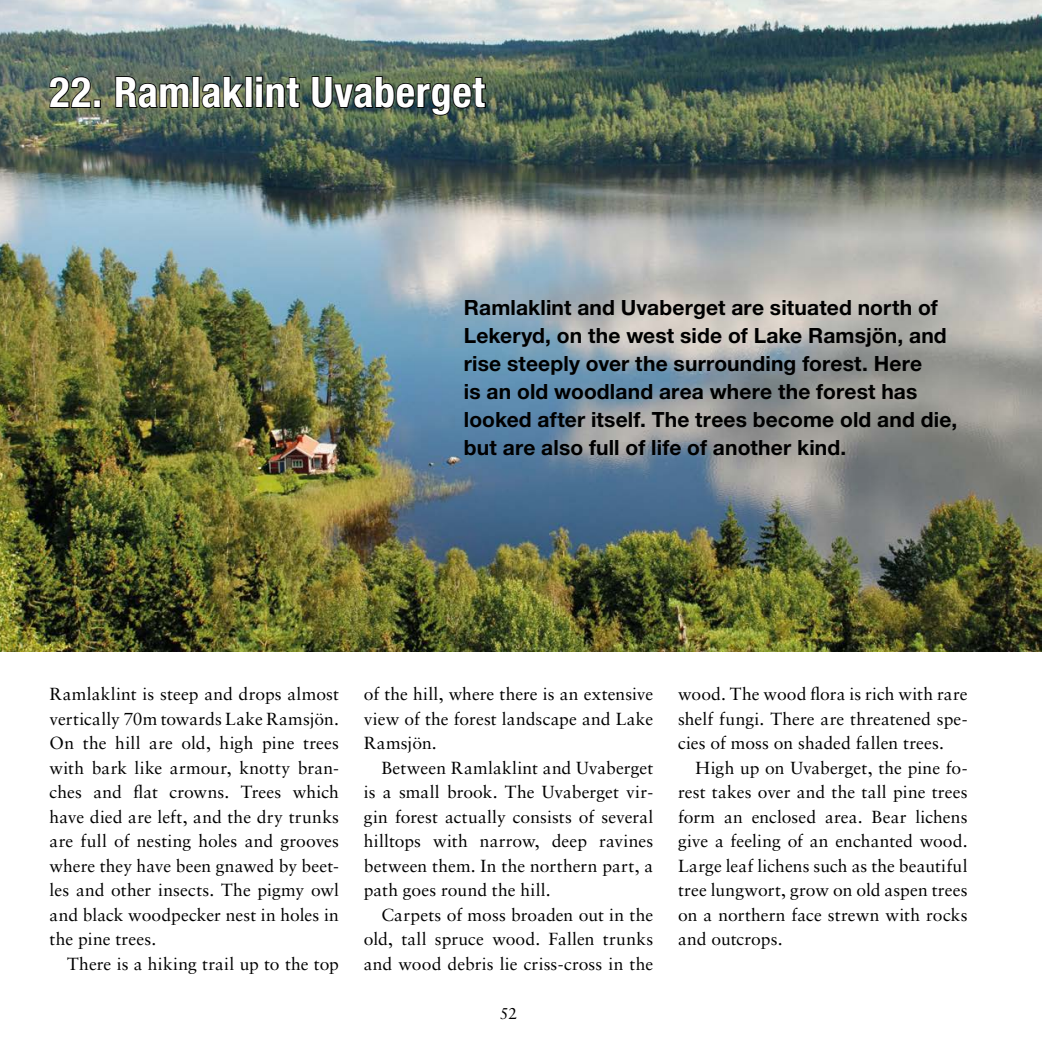
<style>
.page{position:relative;width:1042px;height:1042px;background:#fff}
.page>*{position:absolute;margin:0;border:0;box-sizing:border-box;transform-origin:0 0}
.t1{font:700 condensed 42px "Helvetica Neue";letter-spacing:.015em;color:#fff}
.t2{font:700 21px/28px "Helvetica Neue";letter-spacing:.005em;color:#000}
.t3{font:17.5px/24.5px "Sabon";letter-spacing:.005em;color:#000;text-align:justify}
.t4{font:15.75px "Sabon";color:#000}
</style>
<div class="page">
<img style="left:0;top:0;width:1042px;height:651px">
<svg style="left:49px;top:76px;width:43px;height:33px"></svg>
<div style="left:94px;top:100px;width:7px;height:8px;border:2px solid #000"></div>
<svg style="left:114px;top:0;width:76px;height:225px;background:#6d807f"></svg>
<div style="left:192px;top:76px;width:8px;height:32px;border:2px solid #000"></div>
<svg style="left:201px;top:75px;width:45px;height:34px"></svg>
<div style="left:245px;top:76px;width:8px;height:32px;border:2px solid #000"></div>
<svg style="left:255px;top:75px;width:46px;height:34px;background:#3c4a3b"></svg>
<svg style="left:311px;top:75px;width:176px;height:44px;background:#40503f"></svg>
<h1 class="t1" style="left:50px;top:67px;width:437px">22. Ramlaklint Uvaberget</h1>
<p class="t2" style="left:464px;top:293px;width:495px">Ramlaklint and Uvaberget are situated north of Lekeryd, on the west side of Lake Ramsjön, and rise steeply over the surrounding forest. Here<br>is an old woodland area where the forest has looked after itself. The trees become old and die, but are also full of life of another kind.</p>
<p class="t3" style="left:50px;top:681px;width:291px">Ramlaklint is steep and drops almost vertically 70m towards Lake Ramsjön.<br>On the hill are old, high pine trees with bark like armour, knotty bran&shy;ches and flat crowns. Trees which have died are left, and the dry trunks are full of nesting holes and grooves where they have been gnawed by beet&shy;les and other insects. The pigmy owl and black woodpecker nest in holes in the pine trees.</p>
<p class="t3" style="left:67px;top:951px;width:273px">There is a hiking trail up to the top</p>
<p class="t3" style="left:364px;top:681px;width:291px">of the hill, where there is an extensive view of the forest landscape and Lake Ramsjön.</p>
<p class="t3" style="left:364px;top:755px;width:291px;text-indent:18px">Between Ramlaklint and Uvaberget is a small brook. The Uvaberget vir&shy;gin forest actually consists of several hilltops with narrow, deep ravines between them. In the northern part, a path goes round the hill.</p>
<p class="t3" style="left:364px;top:902px;width:291px;text-indent:18px">Carpets of moss broaden out in the old, tall spruce wood. Fallen trunks and wood debris lie criss-cross in the</p>
<p class="t4" style="left:500px;top:1004px;width:19px">52</p>
<p class="t3" style="left:678px;top:681px;width:291px">wood. The wood flora is rich with rare shelf fungi. There are threatened spe&shy;cies of moss on shaded fallen trees.</p>
<p class="t3" style="left:678px;top:755px;width:291px;text-indent:18px">High up on Uvaberget, the pine fo&shy;rest takes over and the tall pine trees form an enclosed area. Bear lichens give a feeling of an enchanted wood.<br>Large leaf lichens such as the beautiful tree lungwort, grow on old aspen trees on a northern face strewn with rocks and outcrops.</p>
</div>
